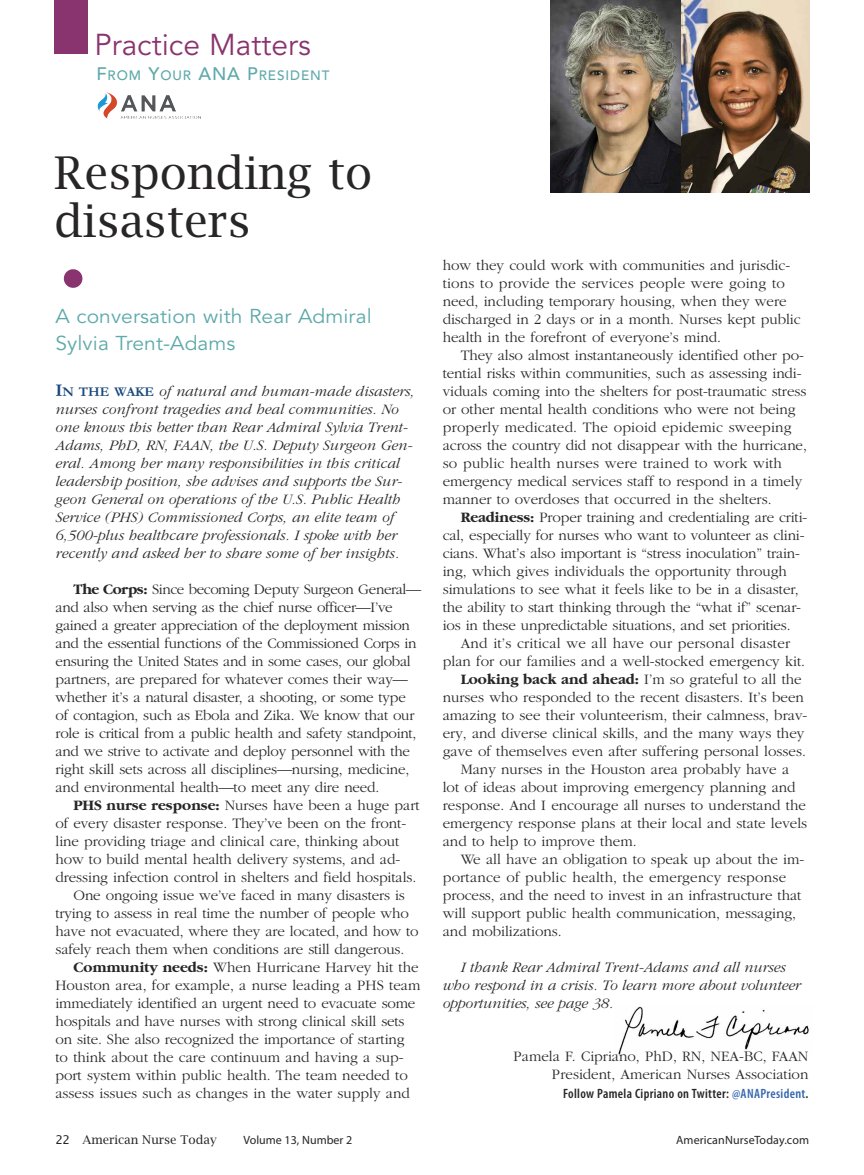
<style>
.page{position:relative;width:864px;height:1175px;background:#fff}
.page>*{position:absolute;margin:0;border:0;box-sizing:border-box;transform-origin:0 0}
.t1{font:52.5px "Avenir";color:#89346e}
.t2{font:45px/48px "Lucida Bright";color:#272526}
.t3{font:30px "Avenir";color:#89346e}
.t4{font:19.95px/27px "Avenir";letter-spacing:.005em;color:#5ea9aa;scale:1.05 1}
.t5{font:300 15px/18px "Garamond";letter-spacing:-.005em;color:#272526}
.t6{font:italic 300 15px/18px "Garamond";letter-spacing:.005em;color:#272526}
.t7{font:300 15px "Garamond";letter-spacing:.015em;color:#272526}
.t8{font:600 condensed 13.5px "Myriad Pro";letter-spacing:.025em;color:#272526}
.t9{font:500 13.5px "Avenir";letter-spacing:.065em;color:#5ea9aa}
.t10{font:12px "Myriad Pro";letter-spacing:.005em;color:#272526}
.t11{font:12px "Lucida Bright";color:#272526}
.s1{font-size:18px}
.s2{font-weight:700;font-style:normal;font-size:18px;color:#18487c}
.s3{font-weight:700;font-style:normal;font-size:13.5px;color:#18487c}
.s4{font-weight:700}
.s5{color:#3566ae}
.s6{font-family:"Lucida Grande"}
</style>
<div class="page">
<img style="left:617px;top:1006px;width:192px;height:49px">
<div style="left:54px;top:0;width:34px;height:54px;background:#89346e"></div>
<img style="left:98px;top:92px;width:19px;height:27px">
<img style="left:680px;top:0;width:130px;height:192px">
<img style="left:551px;top:0;width:129px;height:192px">
<h3 class="t3" style="left:95px;top:27px;width:218px">Practice Matters</h3>
<p class="t9" style="left:96px;top:64px;width:235px"><span class="s1">F</span>ROM <span class="s1">Y</span>OUR <span class="s1">ANA P</span>RESIDENT</p>
<h2 class="t2" style="left:54px;top:149px;width:320px">Responding to disasters</h2>
<h1 class="t1" style="left:60px;top:248px;width:28px">•</h1>
<h3 class="t4" style="left:55px;top:302px;width:303px">A conversation with Rear Admiral<br>Sylvia Trent-Adams</h3>
<p class="t6" style="left:56px;top:382px;width:361px"><span class="s2">I</span><span class="s3">N THE WAKE</span> of natural and human-made disasters, nurses confront tragedies and heal communities. No one knows this better than Rear Admiral Sylvia Trent-Adams, PhD, RN, FAAN, the U.S. Deputy Surgeon Gen&shy;eral. Among her many responsibilities in this critical leadership position, she advises and supports the Sur&shy;geon General on operations of the U.S. Public Health Service (PHS) Commissioned Corps, an elite team of 6,500-plus healthcare professionals. I spoke with her recently and asked her to share some of her insights.</p>
<p class="t5" style="left:56px;top:580px;width:367px;text-indent:18px"><span class="s4">The Corps:</span> Since becoming Deputy Surgeon General— and also when serving as the chief nurse officer—I’ve gained a greater appreciation of the deployment mission and the essential functions of the Commissioned Corps in ensuring the United States and in some cases, our global partners, are prepared for whatever comes their way— whether it’s a natural disaster, a shooting, or some type of contagion, such as Ebola and Zika. We know that our role is critical from a public health and safety standpoint, and we strive to activate and deploy personnel with the right skill sets across all disciplines—nursing, medicine, and environmental health—to meet any dire need.</p>
<p class="t5" style="left:74px;top:796px;width:348px"><span class="s4">PHS nurse response:</span> Nurses have been a huge part</p>
<p class="t5" style="left:56px;top:814px;width:352px">of every disaster response. They’ve been on the front-</p>
<p class="t5" style="left:56px;top:832px;width:345px">line providing triage and clinical care, thinking about</p>
<p class="t5" style="left:56px;top:850px;width:346px">how to build mental health delivery systems, and ad-</p>
<p class="t5" style="left:56px;top:868px;width:362px">dressing infection control in shelters and field hospitals.</p>
<p class="t5" style="left:74px;top:886px;width:333px">One ongoing issue we’ve faced in many disasters is</p>
<p class="t5" style="left:56px;top:904px;width:355px">trying to assess in real time the number of people who</p>
<p class="t5" style="left:55px;top:922px;width:365px">have not evacuated, where they are located, and how to</p>
<p class="t5" style="left:55px;top:940px;width:350px">safely reach them when conditions are still dangerous.</p>
<p class="t5" style="left:73px;top:958px;width:347px"><span class="s4">Community needs:</span> When Hurricane Harvey hit the</p>
<p class="t5" style="left:55px;top:976px;width:366px">Houston area, for example, a nurse leading a PHS team</p>
<p class="t5" style="left:55px;top:994px;width:361px">immediately identified an urgent need to evacuate some</p>
<p class="t5" style="left:55px;top:1012px;width:351px">hospitals and have nurses with strong clinical skill sets</p>
<p class="t5" style="left:55px;top:1030px;width:351px">on site. She also recognized the importance of starting</p>
<p class="t5" style="left:55px;top:1048px;width:350px">to think about the care continuum and having a sup-</p>
<p class="t5" style="left:55px;top:1066px;width:354px">port system within public health. The team needed to</p>
<p class="t5" style="left:55px;top:1084px;width:356px">assess issues such as changes in the water supply and</p>
<p class="t5" style="left:443px;top:256px;width:359px">how they could work with communities and jurisdic&shy;tions to provide the services people were going to need, including temporary housing, when they were discharged in 2 days or in a month. Nurses kept public health in the forefront of everyone’s mind.</p>
<p class="t5" style="left:443px;top:346px;width:366px;text-indent:18px">They also almost instantaneously identified other po&shy;tential risks within communities, such as assessing indi&shy;viduals coming into the shelters for post-traumatic stress or other mental health conditions who were not being properly medicated. The opioid epidemic sweeping across the country did not disappear with the hurricane, so public health nurses were trained to work with emergency medical services staff to respond in a timely manner to overdoses that occurred in the shelters.</p>
<p class="t5" style="left:443px;top:508px;width:366px;text-indent:18px"><span class="s4">Readiness:</span> Proper training and credentialing are criti&shy;cal, especially for nurses who want to volunteer as clini&shy;cians. What’s also important is “stress inoculation” train&shy;ing, which gives individuals the opportunity through simulations to see what it feels like to be in a disaster, the ability to start thinking through the “what if” scenar&shy;ios in these unpredictable situations, and set priorities.</p>
<p class="t7" style="left:461px;top:634px;width:331px">And it’s critical we all have our personal disaster</p>
<p class="t5" style="left:443px;top:652px;width:364px">plan for our families and a well-stocked emergency kit.</p>
<p class="t5" style="left:461px;top:670px;width:343px"><span class="s4">Looking back and ahead:</span> I’m so grateful to all the</p>
<p class="t5" style="left:443px;top:688px;width:363px">nurses who responded to the recent disasters. It’s been</p>
<p class="t5" style="left:443px;top:706px;width:366px">amazing to see their volunteerism, their calmness, brav-</p>
<p class="t5" style="left:443px;top:724px;width:363px">ery, and diverse clinical skills, and the many ways they</p>
<p class="t5" style="left:443px;top:742px;width:365px">gave of themselves even after suffering personal losses.</p>
<p class="t5" style="left:461px;top:760px;width:330px">Many nurses in the Houston area probably have a</p>
<p class="t5" style="left:443px;top:778px;width:354px">lot of ideas about improving emergency planning and</p>
<p class="t5" style="left:443px;top:796px;width:365px">response. And I encourage all nurses to understand the</p>
<p class="t5" style="left:443px;top:814px;width:366px">emergency response plans at their local and state levels</p>
<p class="t5" style="left:443px;top:832px;width:195px">and to help to improve them.</p>
<p class="t5" style="left:461px;top:850px;width:345px">We all have an obligation to speak up about the im-</p>
<p class="t7" style="left:443px;top:868px;width:345px">portance of public health, the emergency response</p>
<p class="t5" style="left:443px;top:886px;width:360px">process, and the need to invest in an infrastructure that</p>
<p class="t5" style="left:443px;top:904px;width:355px">will support public health communication, messaging,</p>
<p class="t5" style="left:443px;top:922px;width:120px">and mobilizations.</p>
<p class="t6" style="left:443px;top:958px;width:360px;text-indent:18px">I thank Rear Admiral Trent-Adams and all nurses who respond in a crisis. To learn more about volunteer opportunities, see page 38.</p>
<p class="t5" style="left:514px;top:1046px;width:296px;text-align:right">Pamela F. Cipriano, PhD, RN, NEA-BC, FAAN<br>President, American Nurses Association</p>
<p class="t8" style="left:563px;top:1089px;width:247px">Follow Pamela Cipriano on Twitter: <span class="s5">@ANAPresident</span>.</p>
<p class="t11" style="left:56px;top:1132px;width:163px"><span class="s6">22</span> American Nurse Today</p>
<p class="t10" style="left:243px;top:1135px;width:110px">Volume 13, Number 2</p>
<p class="t10" style="left:676px;top:1135px;width:135px">AmericanNurseToday.com</p>
</div>
